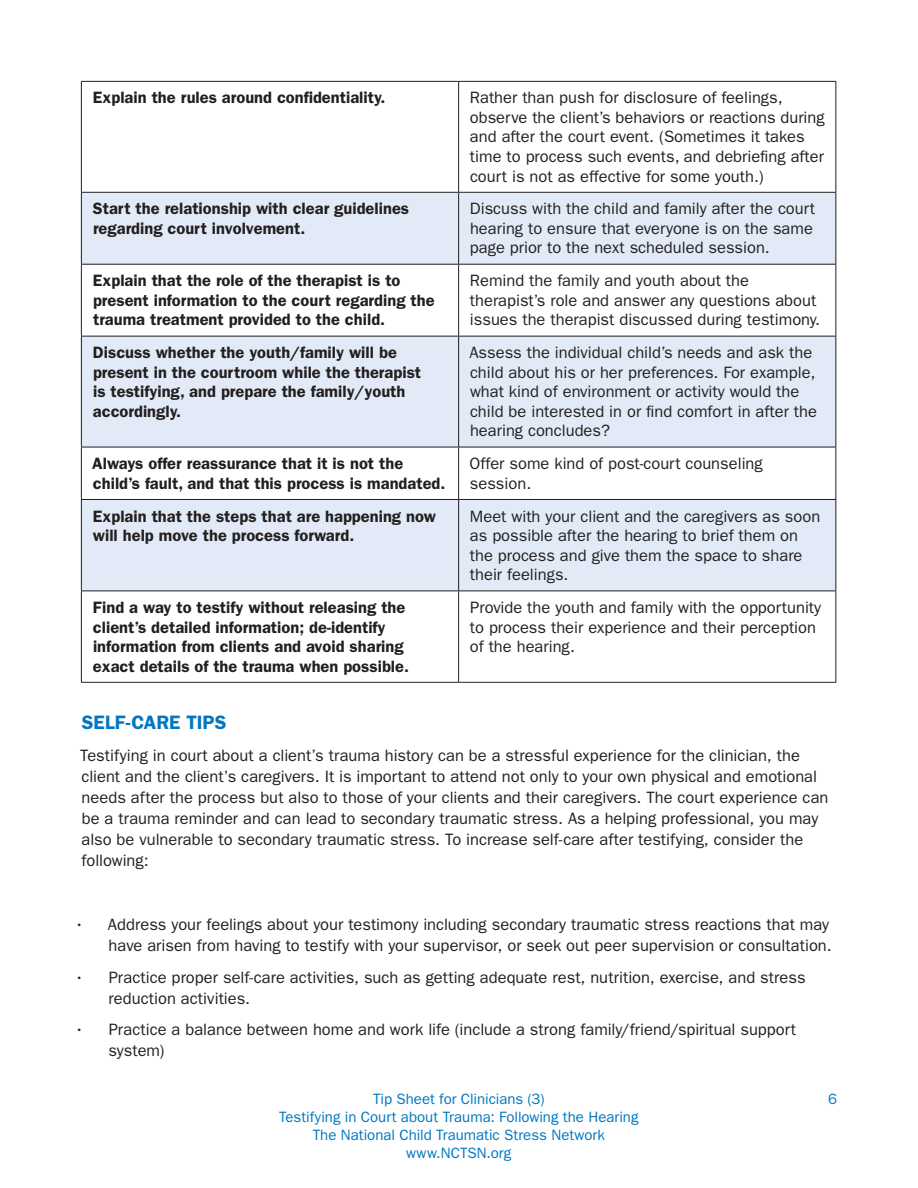
<style>
.page{position:relative;width:918px;height:1188px;background:#fff}
.page>*{position:absolute;margin:0;border:0;box-sizing:border-box;transform-origin:0 0}
.t1{font:600 19.5px "Franklin Gothic";color:#0077c0}
.t2{font:16.5px/19.5px "ITC Franklin Gothic Std";color:#231f20}
.t3{font:600 16.5px/19.5px "ITC Franklin Gothic Std";color:#231f20}
.t4{font:15px/18px "ITC Franklin Gothic Std";color:#0077c0;text-align:center}
.s1{font-size:15px}
</style>
<div class="page">
<svg style="left:82px;top:193px;width:754px;height:398px;fill:#e1eaf6"></svg>
<hr style="left:81px;top:81px;width:378px;height:1px;background:#231f20">
<hr style="left:81px;top:82px;width:1px;height:110px;background:#231f20">
<hr style="left:459px;top:81px;width:377px;height:1px;background:#231f20">
<hr style="left:458px;top:82px;width:1px;height:110px;background:#231f20">
<hr style="left:836px;top:82px;width:1px;height:110px;background:#231f20">
<hr style="left:81px;top:192px;width:378px;height:1px;background:#231f20">
<hr style="left:81px;top:193px;width:1px;height:71px;background:#231f20">
<hr style="left:459px;top:192px;width:377px;height:1px;background:#231f20">
<hr style="left:458px;top:193px;width:1px;height:71px;background:#231f20">
<hr style="left:836px;top:193px;width:1px;height:71px;background:#231f20">
<hr style="left:81px;top:264px;width:378px;height:1px;background:#231f20">
<hr style="left:81px;top:265px;width:1px;height:71px;background:#231f20">
<hr style="left:459px;top:264px;width:377px;height:1px;background:#231f20">
<hr style="left:458px;top:265px;width:1px;height:71px;background:#231f20">
<hr style="left:836px;top:265px;width:1px;height:71px;background:#231f20">
<hr style="left:81px;top:336px;width:378px;height:1px;background:#231f20">
<hr style="left:81px;top:337px;width:1px;height:110px;background:#231f20">
<hr style="left:459px;top:336px;width:377px;height:1px;background:#231f20">
<hr style="left:458px;top:337px;width:1px;height:110px;background:#231f20">
<hr style="left:836px;top:337px;width:1px;height:110px;background:#231f20">
<hr style="left:81px;top:447px;width:378px;height:1px;background:#231f20">
<hr style="left:81px;top:447px;width:1px;height:52px;background:#231f20">
<hr style="left:459px;top:447px;width:377px;height:1px;background:#231f20">
<hr style="left:458px;top:447px;width:1px;height:52px;background:#231f20">
<hr style="left:836px;top:447px;width:1px;height:52px;background:#231f20">
<hr style="left:81px;top:499px;width:378px;height:1px;background:#231f20">
<hr style="left:81px;top:500px;width:1px;height:91px;background:#231f20">
<hr style="left:459px;top:499px;width:377px;height:1px;background:#231f20">
<hr style="left:458px;top:500px;width:1px;height:91px;background:#231f20">
<hr style="left:836px;top:500px;width:1px;height:91px;background:#231f20">
<hr style="left:81px;top:591px;width:378px;height:1px;background:#231f20">
<hr style="left:81px;top:591px;width:1px;height:91px;background:#231f20">
<hr style="left:459px;top:591px;width:377px;height:1px;background:#231f20">
<hr style="left:458px;top:591px;width:1px;height:91px;background:#231f20">
<hr style="left:836px;top:591px;width:1px;height:91px;background:#231f20">
<hr style="left:81px;top:682px;width:378px;height:1px;background:#231f20">
<hr style="left:459px;top:682px;width:377px;height:1px;background:#231f20">
<p class="t3" style="left:93px;top:88px;width:294px">Explain the rules around confidentiality.</p>
<p class="t2" style="left:470px;top:88px;width:356px">Rather than push for disclosure of feelings, observe the client’s behaviors or reactions during and after the court event. (Sometimes it takes time to process such events, and debriefing after court is not as effective for some youth.)</p>
<p class="t3" style="left:93px;top:199px;width:318px">Start the relationship with clear guidelines regarding court involvement.</p>
<p class="t2" style="left:470px;top:199px;width:347px">Discuss with the child and family after the court hearing to ensure that everyone is on the same page prior to the next scheduled session.</p>
<p class="t3" style="left:93px;top:271px;width:343px">Explain that the role of the therapist is to present information to the court regarding the trauma treatment provided to the child.</p>
<p class="t2" style="left:470px;top:271px;width:352px">Remind the family and youth about the therapist’s role and answer any questions about issues the therapist discussed during testimony.</p>
<p class="t3" style="left:93px;top:343px;width:330px">Discuss whether the youth/family will be present in the courtroom while the therapist is testifying, and prepare the family/youth accordingly.</p>
<p class="t2" style="left:469px;top:343px;width:349px">Assess the individual child’s needs and ask the child about his or her preferences. For example, what kind of environment or activity would the child be interested in or find comfort in after the hearing concludes?</p>
<p class="t3" style="left:92px;top:454px;width:355px">Always offer reassurance that it is not the child’s fault, and that this process is mandated.</p>
<p class="t2" style="left:470px;top:454px;width:295px">Offer some kind of post-court counseling session.</p>
<p class="t3" style="left:93px;top:506px;width:345px">Explain that the steps that are happening now will help move the process forward.</p>
<p class="t2" style="left:470px;top:506px;width:352px">Meet with your client and the caregivers as soon as possible after the hearing to brief them on the process and give them the space to share their feelings.</p>
<p class="t3" style="left:93px;top:598px;width:318px">Find a way to testify without releasing the client’s detailed information; de-identify information from clients and avoid sharing exact details of the trauma when possible.</p>
<p class="t2" style="left:470px;top:598px;width:353px">Provide the youth and family with the opportunity to process their experience and their perception of the hearing.</p>
<p class="t1" style="left:82px;top:711px;width:146px">SELF-CARE TIPS</p>
<p class="t2" style="left:80px;top:745px;width:750px;line-height:21px">Testifying in court about a client’s trauma history can be a stressful experience for the clinician, the client and the client’s caregivers. It is important to attend not only to your own physical and emotional needs after the process but also to those of your clients and their caregivers. The court experience can be a trauma reminder and can lead to secondary traumatic stress. As a helping professional, you may also be vulnerable to secondary traumatic stress. To increase self-care after testifying, consider the following:</p>
<p class="t2" style="left:75px;top:914px;width:758px;line-height:21px;text-align:right"><span class="s1">•</span> Address your feelings about your testimony including secondary traumatic stress reactions that may have arisen from having to testify with your supervisor, or seek out peer supervision or consultation.</p>
<p class="t2" style="left:109px;top:967px;width:699px;line-height:21px;text-indent:-34px"><span class="s1">•</span> Practice proper self-care activities, such as getting adequate rest, nutrition, exercise, and stress reduction activities.</p>
<p class="t2" style="left:108px;top:1020px;width:689px;line-height:21px;text-indent:-34px"><span class="s1">•</span> Practice a balance between home and work life (include a strong family/friend/spiritual support system)</p>
<p class="t4" style="left:373px;top:1090px;width:173px">Tip Sheet for Clinicians (3)</p>
<p class="t4" style="left:828px;top:1090px;width:10px">6</p>
<p class="t4" style="left:279px;top:1108px;width:361px">Testifying in Court about Trauma: Following the Hearing<br>The National Child Traumatic Stress Network www.NCTSN.org</p>
</div>
